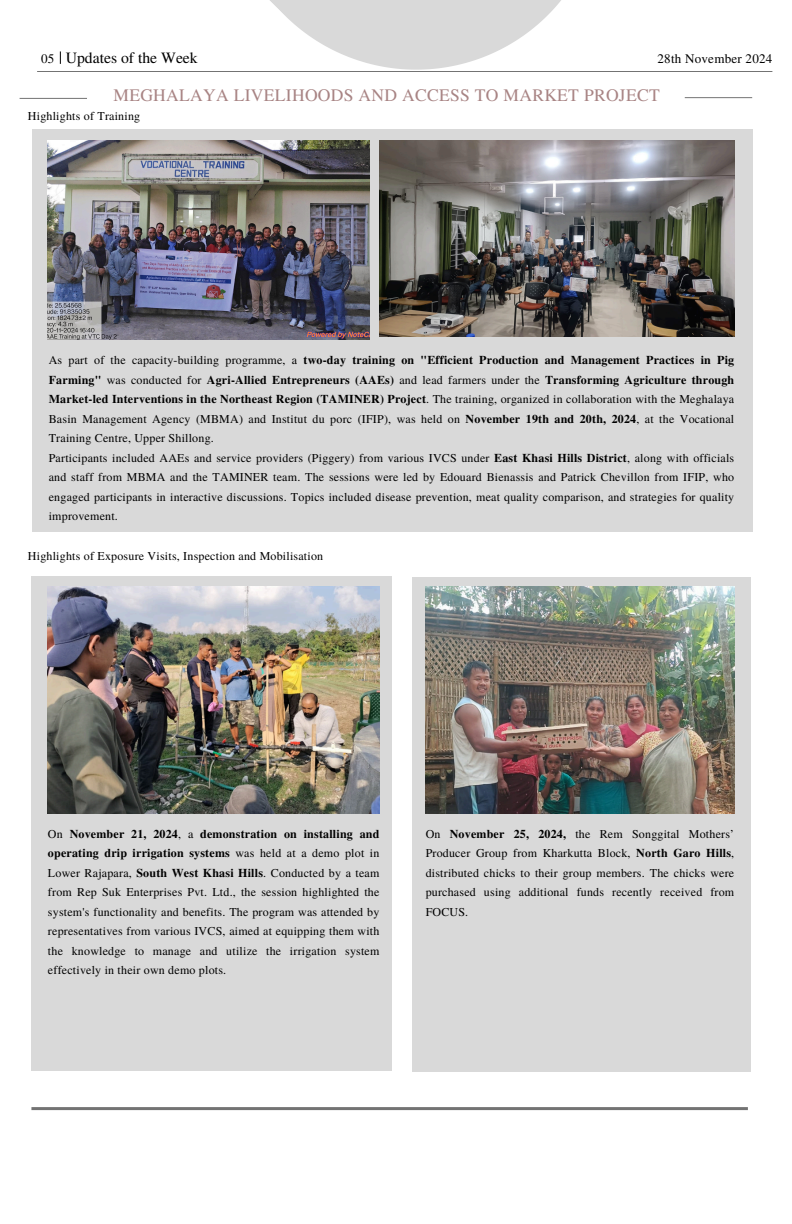
<style>
.page{position:relative;width:792px;height:1224px;background:#fff}
.page>*{position:absolute;margin:0;border:0;box-sizing:border-box;transform-origin:0 0}
.t1{font:17.5px "Te X Gyre Termes";letter-spacing:.015em;color:#a88484}
.t2{font:15.7px "Te X Gyre Termes";color:#000}
.t3{font:13.1px "Te X Gyre Termes";letter-spacing:.015em;color:#000}
.t4{font:12px/19.5px "Te X Gyre Termes";letter-spacing:.015em;color:#000;text-align:justify}
.s1{font-weight:700}
</style>
<div class="page">
<svg style="left:60px;top:51px;width:1px;height:13px"></svg>
<hr style="left:37px;top:71px;width:735px;height:1px;background:#737373">
<svg style="left:270px;top:0;width:291px;height:70px"></svg>
<hr style="left:20px;top:98px;width:67px;height:1px;background:#737373">
<hr style="left:685px;top:97px;width:67px;height:1px;background:#737373">
<hr style="left:31px;top:1107px;width:717px;height:3px;background:#737373">
<div style="left:32px;top:129px;width:720px;height:403px;background:#d9d9d9"></div>
<div style="left:31px;top:576px;width:361px;height:495px;background:#d9d9d9"></div>
<img style="left:48px;top:140px;width:322px;height:199px">
<img style="left:380px;top:140px;width:354px;height:196px">
<img style="left:48px;top:587px;width:331px;height:226px">
<div style="left:412px;top:577px;width:338px;height:494px;background:#d9d9d9"></div>
<img style="left:426px;top:587px;width:309px;height:226px">
<p class="t3" style="left:41px;top:49px;width:15px">05</p>
<p class="t2" style="left:66px;top:46px;width:134px">Updates of the Week</p>
<h2 class="t3" style="left:658px;top:49px;width:116px">28th November 2024</h2>
<p class="t1" style="left:113px;top:82px;width:548px">MEGHALAYA LIVELIHOODS AND ACCESS TO MARKET PROJECT</p>
<p class="t4" style="left:28px;top:106px;width:114px">Highlights of Training</p>
<p class="t4" style="left:49px;top:350px;width:687px">As part of the capacity-building programme, a <span class="s1">two-day training on "Efficient Production and Management Practices in Pig Farming"</span> was conducted for <span class="s1">Agri-Allied Entrepreneurs (AAEs)</span> and lead farmers under the <span class="s1">Transforming Agriculture through Market-led Interventions in the Northeast Region (TAMINER) Project</span>. The training, organized in collaboration with the Meghalaya Basin Management Agency (MBMA) and Institut du porc (IFIP), was held on <span class="s1">November 19th and 20th, 2024</span>, at the Vocational Training Centre, Upper Shillong.</p>
<p class="t4" style="left:49px;top:447px;width:687px">Participants included AAEs and service providers (Piggery) from various IVCS under <span class="s1">East Khasi Hills District</span>, along with officials and staff from MBMA and the TAMINER team. The sessions were led by Edouard Bienassis and Patrick Chevillon from IFIP, who engaged participants in interactive discussions. Topics included disease prevention, meat quality comparison, and strategies for quality improvement.</p>
<h1 class="t4" style="left:28px;top:545px;width:297px">Highlights of Exposure Visits, Inspection and Mobilisation</h1>
<p class="t4" style="left:48px;top:824px;width:333px">On <span class="s1">November 21, 2024</span>, a <span class="s1">demonstration on installing and operating drip irrigation systems</span> was held at a demo plot in Lower Rajapara, <span class="s1">South West Khasi Hills</span>. Conducted by a team from Rep Suk Enterprises Pvt. Ltd., the session highlighted the system's functionality and benefits. The program was attended by representatives from various IVCS, aimed at equipping them with the knowledge to manage and utilize the irrigation system effectively in their own demo plots.</p>
<p class="t4" style="left:426px;top:824px;width:310px">On <span class="s1">November 25, 2024,</span> the Rem Songgital Mothers’ Producer Group from Kharkutta Block, <span class="s1">North Garo Hills</span>, distributed chicks to their group members. The chicks were purchased using additional funds recently received from FOCUS.</p>
</div>
